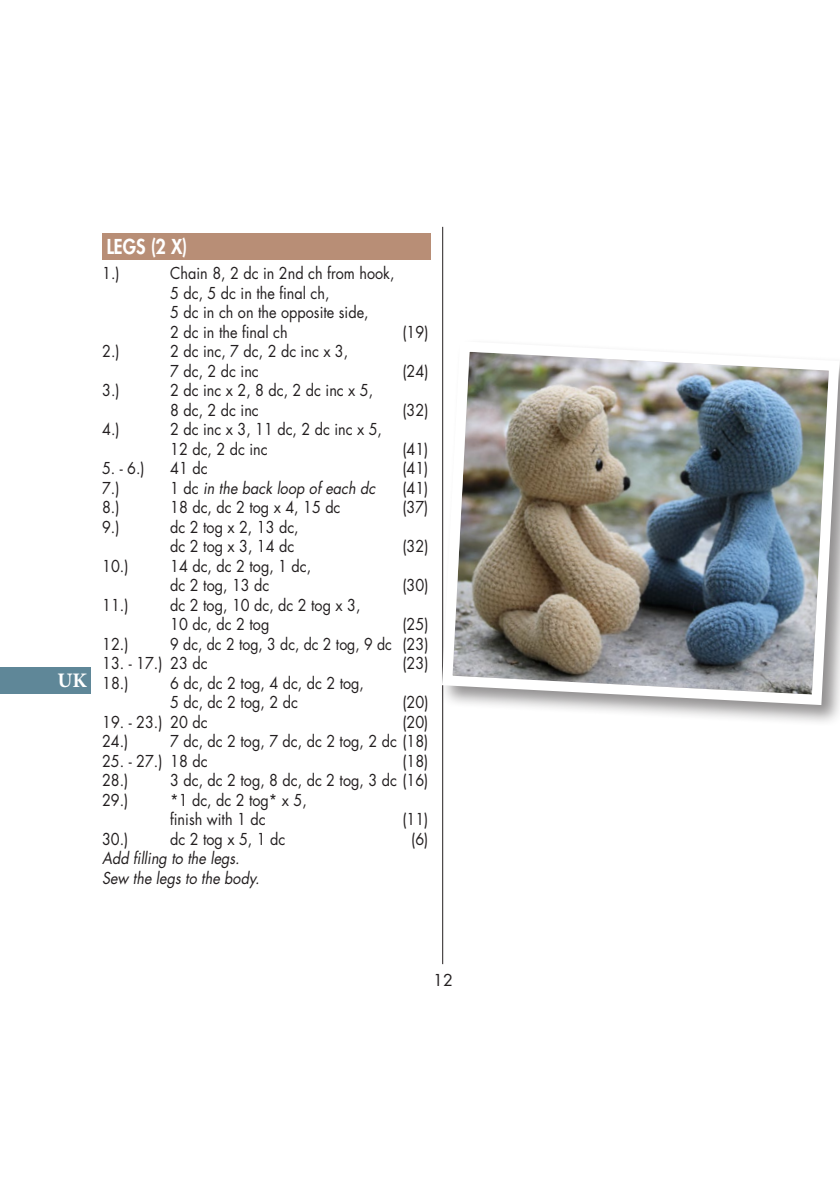
<style>
.page{position:relative;width:840px;height:1191px;background:#fff}
.page>*{position:absolute;margin:0;border:0;box-sizing:border-box;transform-origin:0 0}
.t1{font:700 20.6px "Minion Pro";color:#fff}
.t2{font:800 20px "Futura Std";color:#fff;scale:.9 1}
.t3{font:16px/19.6px "Futura Std";color:#231f20;scale:.9 1}
.t4{font:italic 16px/19.6px "Futura Std";color:#231f20;scale:.9 1}
.t5{font:16px "Futura Std";color:#231f20;scale:.88 1}
.t6{font:16px "Futura Std";color:#231f20}
.s1{font-style:normal}
</style>
<div class="page">
<div style="left:0;top:666px;width:91px;height:27px;background:#5f8798"></div>
<hr style="left:442px;top:227px;width:1px;height:737px;background:#231f20">
<div style="left:102px;top:233px;width:328px;height:26px;background:#b88e76"></div>
<div style="left:438px;top:338px;width:401px;height:389px;background:#231f20;opacity:.5"></div>
<img style="left:438px;top:336px;width:401px;height:374px">
<p class="t1" style="left:57px;top:666px;width:31px">UK</p>
<p class="t2" style="left:107px;top:234px;width:91px">LEGS (2 X)</p>
<p class="t3" style="left:102px;top:263px;width:21px">1.)</p>
<p class="t3" style="left:170px;top:263px;width:250px">Chain 8, 2 dc in 2nd ch from hook,<br>5 dc, 5 dc in the final ch,<br>5 dc in ch on the opposite side,<br>2 dc in the final ch</p>
<p class="t3" style="left:102px;top:341px;width:21px">2.)</p>
<p class="t3" style="left:170px;top:341px;width:199px">2 dc inc, 7 dc, 2 dc inc x 3,<br>7 dc, 2 dc inc</p>
<p class="t3" style="left:102px;top:380px;width:21px">3.)</p>
<p class="t3" style="left:170px;top:380px;width:227px">2 dc inc x 2, 8 dc, 2 dc inc x 5,<br>8 dc, 2 dc inc</p>
<p class="t3" style="left:102px;top:419px;width:21px">4.)</p>
<p class="t3" style="left:170px;top:419px;width:237px">2 dc inc x 3, 11 dc, 2 dc inc x 5,<br>12 dc, 2 dc inc</p>
<p class="t3" style="left:402px;top:322px;width:30px">(19)</p>
<p class="t3" style="left:402px;top:361px;width:30px">(24)</p>
<p class="t3" style="left:402px;top:400px;width:30px">(32)</p>
<p class="t3" style="left:402px;top:439px;width:30px">(41)</p>
<p class="t3" style="left:102px;top:458px;width:49px">5. - 6.)</p>
<p class="t3" style="left:170px;top:458px;width:43px">41 dc</p>
<p class="t3" style="left:402px;top:458px;width:30px">(41)</p>
<p class="t3" style="left:102px;top:478px;width:21px">7.)</p>
<p class="t4" style="left:170px;top:478px;width:229px"><span class="s1">1 dc</span> in the back loop of each dc</p>
<p class="t3" style="left:402px;top:478px;width:30px">(41)</p>
<p class="t3" style="left:102px;top:498px;width:21px">8.)</p>
<p class="t3" style="left:170px;top:498px;width:191px">18 dc, dc 2 tog x 4, 15 dc</p>
<p class="t3" style="left:402px;top:498px;width:30px">(37)</p>
<p class="t3" style="left:102px;top:517px;width:21px">9.)</p>
<p class="t3" style="left:170px;top:517px;width:144px">dc 2 tog x 2, 13 dc, dc 2 tog x 3, 14 dc</p>
<p class="t3" style="left:402px;top:536px;width:30px">(32)</p>
<p class="t3" style="left:102px;top:556px;width:31px">10.)</p>
<p class="t3" style="left:170px;top:556px;width:158px">14 dc, dc 2 tog, 1 dc, dc 2 tog, 13 dc</p>
<p class="t3" style="left:102px;top:595px;width:31px">11.)</p>
<p class="t3" style="left:170px;top:595px;width:213px">dc 2 tog, 10 dc, dc 2 tog x 3,<br>10 dc, dc 2 tog</p>
<p class="t3" style="left:402px;top:575px;width:30px">(30)</p>
<p class="t3" style="left:402px;top:614px;width:30px">(25)</p>
<p class="t3" style="left:102px;top:634px;width:31px">12.)</p>
<p class="t5" style="left:170px;top:633px;width:295px">9 dc, dc 2 tog, 3 dc, dc 2 tog, 9 dc (23)</p>
<p class="t3" style="left:102px;top:653px;width:119px">13. - 17.) 23 dc</p>
<p class="t3" style="left:402px;top:653px;width:30px">(23)</p>
<p class="t3" style="left:102px;top:673px;width:31px">18.)</p>
<p class="t3" style="left:170px;top:673px;width:217px">6 dc, dc 2 tog, 4 dc, dc 2 tog,<br>5 dc, dc 2 tog, 2 dc</p>
<p class="t3" style="left:402px;top:692px;width:30px">(20)</p>
<p class="t3" style="left:102px;top:712px;width:119px">19. - 23.) 20 dc</p>
<p class="t3" style="left:402px;top:712px;width:30px">(20)</p>
<p class="t3" style="left:102px;top:731px;width:31px">24.)</p>
<p class="t3" style="left:170px;top:731px;width:288px">7 dc, dc 2 tog, 7 dc, dc 2 tog, 2 dc (18)</p>
<p class="t3" style="left:102px;top:751px;width:119px">25. - 27.) 18 dc</p>
<p class="t3" style="left:402px;top:751px;width:30px">(18)</p>
<p class="t3" style="left:102px;top:770px;width:31px">28.)</p>
<p class="t3" style="left:170px;top:770px;width:288px">3 dc, dc 2 tog, 8 dc, dc 2 tog, 3 dc (16)</p>
<p class="t3" style="left:102px;top:790px;width:31px">29.)</p>
<p class="t3" style="left:170px;top:790px;width:153px">*1 dc, dc 2 tog* x 5, finish with 1 dc</p>
<p class="t3" style="left:402px;top:810px;width:30px">(11)</p>
<p class="t3" style="left:102px;top:829px;width:31px">30.)</p>
<p class="t3" style="left:170px;top:829px;width:129px">dc 2 tog x 5, 1 dc</p>
<p class="t3" style="left:411px;top:829px;width:21px">(6)</p>
<p class="t4" style="left:102px;top:849px;width:176px">Add filling to the legs.<br>Sew the legs to the body.</p>
<p class="t6" style="left:433px;top:969px;width:21px">12</p>
</div>
